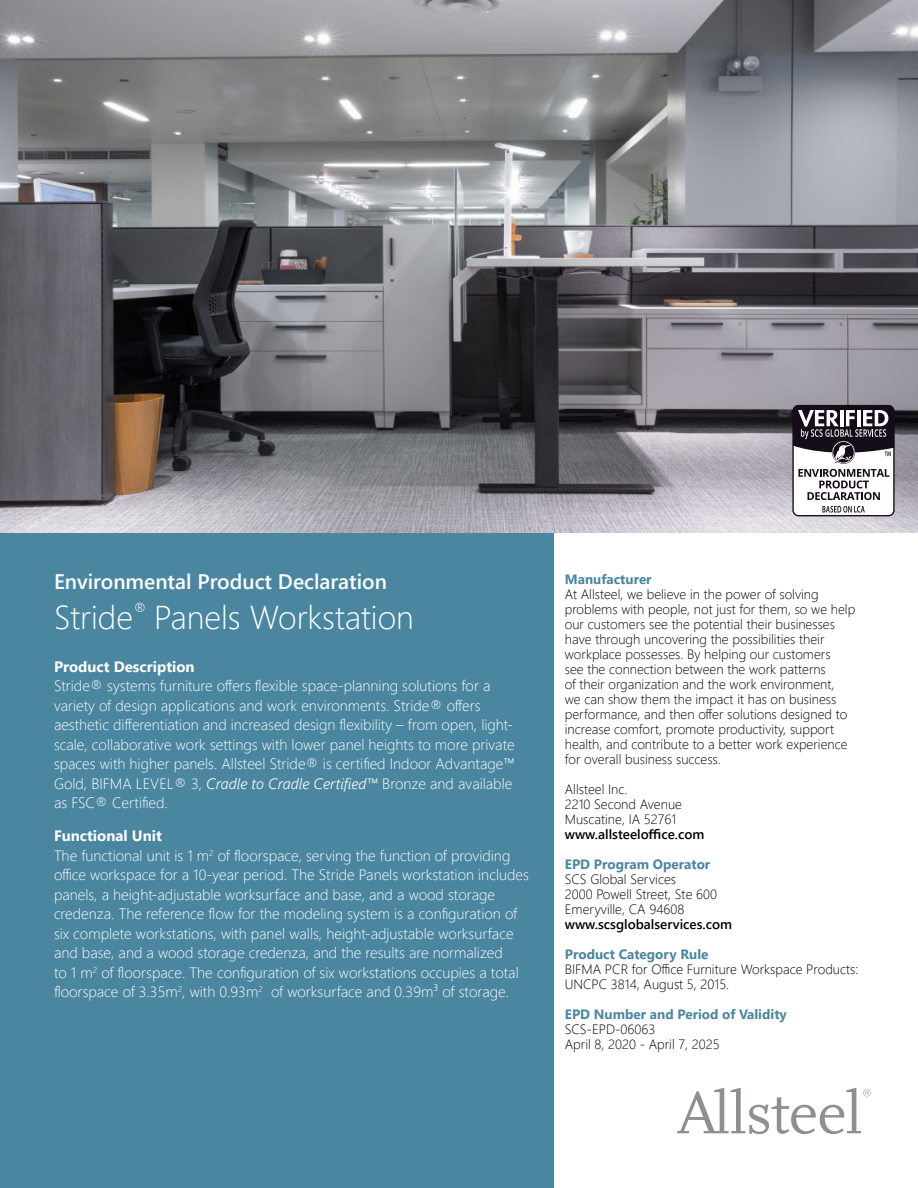
<style>
.page{position:relative;width:918px;height:1188px;background:#fff}
.page>*{position:absolute;margin:0;border:0;box-sizing:border-box;transform-origin:0 0}
.t1{font:300 33px "Segoe UI";color:#fff}
.t2{font:600 21px "Segoe UI";color:#fff}
.t3{font:300 15.75px "Segoe UI";color:#fff}
.t4{font:300 15px/19.5px "Segoe UI";color:#fff}
.t5{font:700 15px "Segoe UI";color:#fff}
.t6{font:300 13.5px/15px "Segoe UI";color:#000}
.t7{font:700 13.5px "Segoe UI";color:#4a86a0}
.t8{font:600 13.5px "Segoe UI";color:#000}
.s1{font-style:italic}
.s2{font-weight:700}
</style>
<div class="page">
<div style="left:0;top:532px;width:554px;height:656px;background:#4a86a0"></div>
<img style="left:0;top:0;width:918px;height:532px">
<svg style="left:677px;top:1088px;width:193px;height:46px"></svg>
<svg style="left:792px;top:405px;width:103px;height:111px"></svg>
<h2 class="t2" style="left:54px;top:562px;width:335px">Environmental Product Declaration</h2>
<h1 class="t1" style="left:54px;top:586px;width:81px">Stride</h1>
<p class="t3" style="left:133px;top:594px;width:15px">®</p>
<h1 class="t1" style="left:154px;top:586px;width:261px">Panels Workstation</h1>
<p class="t5" style="left:54px;top:652px;width:142px">Product Description</p>
<p class="t4" style="left:54px;top:675px;width:463px">Stride® systems furniture offers flexible space-planning solutions for a variety of design applications and work environments. Stride® offers aesthetic differentiation and increased design flexibility – from open, light&shy;scale, collaborative work settings with lower panel heights to more private spaces with higher panels. Allsteel Stride® is certified Indoor Advantage™ Gold, BIFMA LEVEL® 3, <span class="s1">Cradle to Cradle Certified™</span> Bronze and available as FSC® Certified.</p>
<p class="t4" style="left:54px;top:825px;width:476px"><span class="s2">Functional Unit<br></span>The functional unit is 1 m<sup>2</sup> of floorspace, serving the function of providing office workspace for a 10-year period. The Stride Panels workstation includes panels, a height-adjustable worksurface and base, and a wood storage credenza. The reference flow for the modeling system is a configuration of six complete workstations, with panel walls, height-adjustable worksurface and base, and a wood storage credenza, and the results are normalized<br>to 1 m<sup>2</sup> of floorspace. The configuration of six workstations occupies a total floorspace of 3.35m<sup>2</sup>, with 0.93m<sup>2</sup> of worksurface and 0.39m³ of storage.</p>
<p class="t7" style="left:565px;top:567px;width:88px">Manufacturer</p>
<p class="t6" style="left:565px;top:586px;width:292px">At Allsteel, we believe in the power of solving problems with people, not just for them, so we help our customers see the potential their businesses have through uncovering the possibilities their workplace possesses. By helping our customers<br>see the connection between the work patterns<br>of their organization and the work environment,<br>we can show them the impact it has on business performance, and then offer solutions designed to increase comfort, promote productivity, support health, and contribute to a better work experience for overall business success.</p>
<p class="t6" style="left:565px;top:781px;width:119px">Allsteel Inc.<br>2210 Second Avenue<br>Muscatine, IA 52761</p>
<p class="t8" style="left:565px;top:822px;width:141px">www.allsteeloffice.com</p>
<p class="t7" style="left:565px;top:852px;width:147px">EPD Program Operator</p>
<p class="t6" style="left:565px;top:871px;width:154px">SCS Global Services<br>2000 Powell Street, Ste 600<br>Emeryville, CA 94608</p>
<p class="t8" style="left:565px;top:912px;width:169px">www.scsglobalservices.com</p>
<p class="t7" style="left:565px;top:942px;width:145px">Product Category Rule</p>
<p class="t6" style="left:565px;top:961px;width:295px">BIFMA PCR for Office Furniture Workspace Products:<br>UNCPC 3814, August 5, 2015.</p>
<p class="t7" style="left:565px;top:1002px;width:224px">EPD Number and Period of Validity</p>
<p class="t6" style="left:565px;top:1021px;width:156px">SCS-EPD-06063<br>April 8, 2020 - April 7, 2025</p>
</div>
